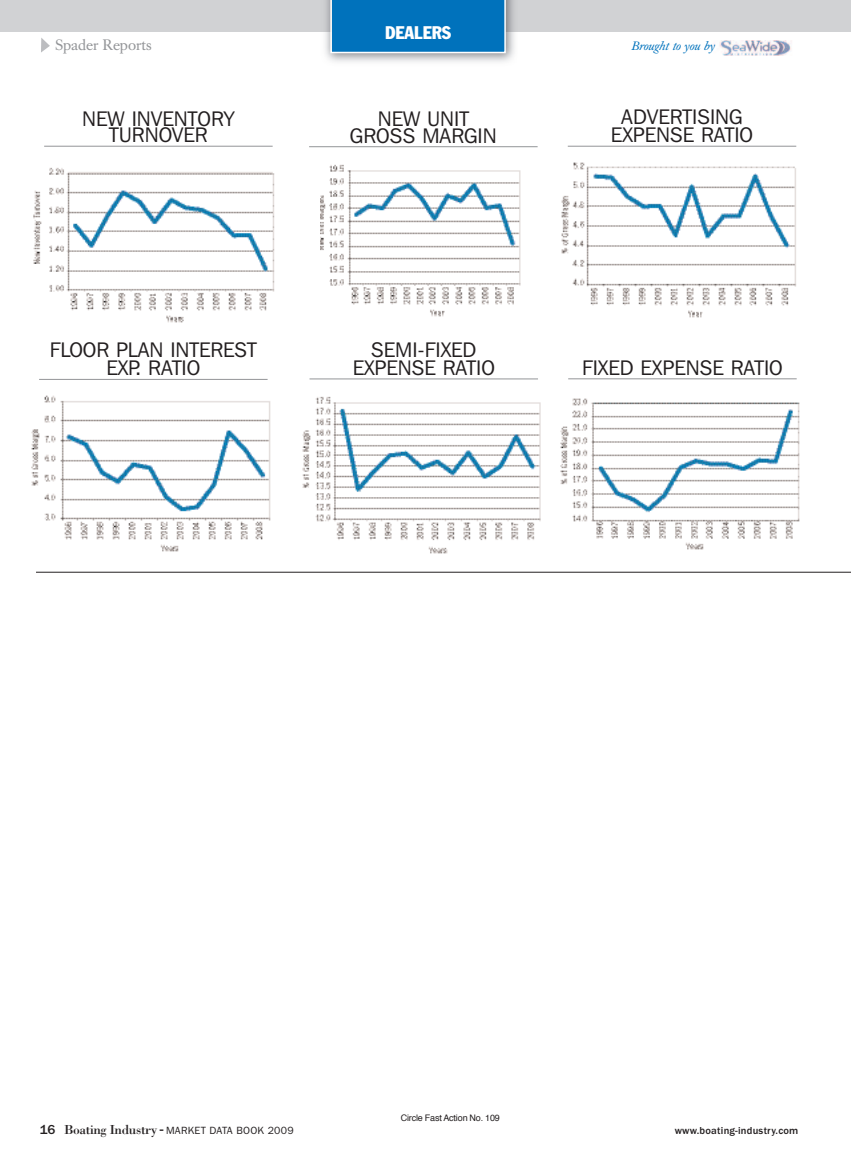
<style>
.page{position:relative;width:851px;height:1161px;background:#fff}
.page>*{position:absolute;margin:0;border:0;box-sizing:border-box;transform-origin:0 0}
.t1{font:21px/18px "Franklin Gothic IT Cby BT";color:#231f20;text-align:center}
.t2{font:condensed 18px "Franklin Gothic";color:#fff}
.t3{font:15px "Caslon Book BE";color:#939598}
.t4{font:italic 12px "Caslon Book BE";color:#0072bc}
.t5{font:10.5px "Franklin Gothic";letter-spacing:.025em;color:#231f20}
.t6{font:500 10.5px "Franklin Gothic";letter-spacing:.025em;color:#231f20}
.t7{font:9px "Helvetica";letter-spacing:-.015em;color:#231f20}
.s1{font-weight:500;font-size:13.5px}
.s2{font-family:"Bodoni";font-size:13.5px}
.s3{font-weight:500;font-size:15px}
</style>
<div class="page">
<div style="left:0;top:0;width:850px;height:31px;background:#d1d2d4"></div>
<hr style="left:36px;top:572px;width:814px;height:1px;background:#231f20">
<img style="left:719px;top:40px;width:72px;height:15px">
<img style="left:319px;top:0;width:201px;height:62px">
<div style="left:330px;top:0;width:176px;height:53px;background:#0072bc"></div>
<svg style="left:41px;top:38px;width:9px;height:15px"></svg>
<img style="left:31px;top:396px;width:240px;height:156px">
<hr style="left:39px;top:379px;width:228px;height:1px;background:#939598">
<img style="left:561px;top:163px;width:236px;height:155px">
<hr style="left:567px;top:146px;width:229px;height:1px;background:#939598">
<img style="left:560px;top:398px;width:240px;height:152px">
<hr style="left:568px;top:378px;width:228px;height:1px;background:#939598">
<img style="left:320px;top:164px;width:201px;height:153px">
<hr style="left:309px;top:146px;width:228px;height:1px;background:#939598">
<img style="left:302px;top:396px;width:239px;height:158px">
<hr style="left:309px;top:379px;width:229px;height:1px;background:#939598">
<img style="left:33px;top:167px;width:242px;height:156px">
<hr style="left:44px;top:146px;width:228px;height:1px;background:#939598">
<p class="t2" style="left:385px;top:27px;width:68px">DEALERS</p>
<p class="t3" style="left:55px;top:39px;width:98px">Spader Reports</p>
<p class="t4" style="left:631px;top:41px;width:84px">Brought to you by</p>
<p class="t1" style="left:82px;top:112px;width:154px;line-height:16.5px">NEW INVENTORY<br>TURNOVER</p>
<p class="t1" style="left:50px;top:343px;width:208px">FLOOR PLAN INTEREST<br>EXP. RATIO</p>
<p class="t1" style="left:350px;top:112px;width:148px;line-height:16.5px">NEW UNIT<br>GROSS MARGIN</p>
<p class="t1" style="left:352px;top:342px;width:144px">SEMI-FIXED<br>EXPENSE RATIO</p>
<p class="t1" style="left:611px;top:110px;width:144px">ADVERTISING<br>EXPENSE RATIO</p>
<p class="t1" style="left:582px;top:360px;width:202px">FIXED EXPENSE RATIO</p>
<p class="t7" style="left:400px;top:1114px;width:101px">Circle Fast Action No. 109</p>
<p class="t5" style="left:40px;top:1127px;width:255px"><span class="s1">16</span> <span class="s2">Boating Industry</span> <span class="s3">-</span> MARKET DATA BOOK 2009</p>
<p class="t6" style="left:674px;top:1127px;width:125px">www.boating-industry.com</p>
</div>
